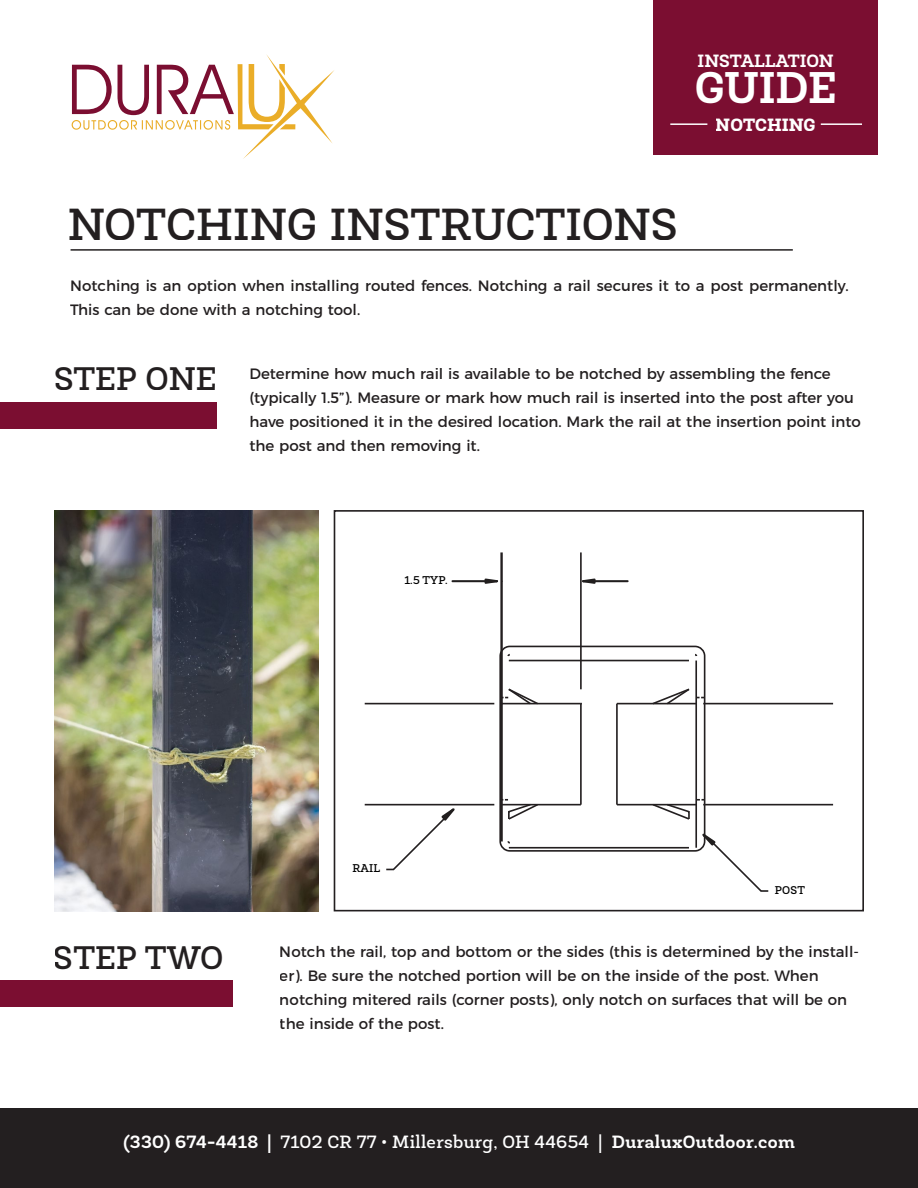
<style>
.page{position:relative;width:918px;height:1188px;background:#fff}
.page>*{position:absolute;margin:0;border:0;box-sizing:border-box;transform-origin:0 0}
.t1{font:500 45.6px "Newslab";color:#231f20}
.t2{font:700 45px "Newslab";color:#fff}
.t3{font:500 33.15px "Newslab";color:#231f20}
.t4{font:700 18px "Newslab";letter-spacing:.02em;color:#fff}
.t5{font:700 18px "Newslab";color:#fff}
.t6{font:800 18px "Newslab";color:#fff}
.t7{font:15px/24px "Montserrat";color:#231f20}
.t8{font:500 11.4px "Newslab";letter-spacing:.02em;color:#000}
.s1{font-weight:500}
</style>
<div class="page">
<div style="left:0;top:1108px;width:918px;height:80px;background:#231f20"></div>
<svg style="left:72px;top:54px;width:262px;height:105px"></svg>
<hr style="left:71px;top:249px;width:722px;height:2px;background:#231f20">
<hr style="left:580px;top:704px;width:2px;height:101px;background:#231f20">
<hr style="left:695px;top:661px;width:2px;height:187px;background:#231f20">
<div style="left:499px;top:646px;width:206px;height:206px;border:2px solid #231f20;border-radius:10px"></div>
<hr style="left:365px;top:804px;width:129px;height:1px;background:#231f20">
<hr style="left:502px;top:804px;width:79px;height:1px;background:#231f20">
<hr style="left:509px;top:847px;width:180px;height:2px;background:#231f20">
<hr style="left:580px;top:552px;width:2px;height:137px;background:#231f20">
<hr style="left:500px;top:552px;width:3px;height:290px;background:#231f20">
<hr style="left:365px;top:703px;width:129px;height:1px;background:#231f20">
<hr style="left:502px;top:703px;width:79px;height:1px;background:#231f20">
<hr style="left:509px;top:660px;width:180px;height:1px;background:#231f20">
<hr style="left:616px;top:704px;width:2px;height:101px;background:#231f20">
<hr style="left:617px;top:804px;width:79px;height:1px;background:#231f20">
<hr style="left:617px;top:703px;width:79px;height:1px;background:#231f20">
<hr style="left:703px;top:703px;width:130px;height:1px;background:#231f20">
<hr style="left:703px;top:804px;width:130px;height:1px;background:#231f20">
<svg style="left:502px;top:799px;width:38px;height:22px"></svg>
<svg style="left:502px;top:687px;width:38px;height:19px"></svg>
<svg style="left:651px;top:687px;width:54px;height:19px"></svg>
<hr style="left:452px;top:580px;width:45px;height:2px;background:#211e1e">
<svg style="left:483px;top:577px;width:20px;height:8px"></svg>
<hr style="left:583px;top:580px;width:45px;height:2px;background:#211e1e">
<svg style="left:580px;top:577px;width:17px;height:8px"></svg>
<svg style="left:385px;top:803px;width:81px;height:68px"></svg>
<svg style="left:651px;top:799px;width:119px;height:93px"></svg>
<div style="left:334px;top:510px;width:530px;height:401px;border:2px solid #231f20"></div>
<div style="left:653px;top:0;width:225px;height:155px;background:#7b0e31"></div>
<hr style="left:821px;top:123px;width:41px;height:2px;background:#fff">
<hr style="left:670px;top:123px;width:37px;height:2px;background:#fff">
<div style="left:0;top:402px;width:217px;height:27px;background:#7b0e31"></div>
<div style="left:0;top:980px;width:232px;height:27px;background:#7b0e31"></div>
<img style="left:54px;top:510px;width:265px;height:402px">
<p class="t5" style="left:698px;top:49px;width:138px">INSTALLATION</p>
<h2 class="t2" style="left:695px;top:59px;width:144px">GUIDE</h2>
<h1 class="t1" style="left:67px;top:196px;width:612px">NOTCHING INSTRUCTIONS</h1>
<p class="t6" style="left:716px;top:113px;width:101px">NOTCHING</p>
<p class="t7" style="left:70px;top:274px;width:780px">Notching is an option when installing routed fences. Notching a rail secures it to a post permanently.<br>This can be done with a notching tool.</p>
<h3 class="t3" style="left:54px;top:358px;width:164px">STEP ONE</h3>
<p class="t7" style="left:249px;top:362px;width:613px">Determine how much rail is available to be notched by assembling the fence (typically 1.5”). Measure or mark how much rail is inserted into the post after you have positioned it in the desired location. Mark the rail at the insertion point into the post and then removing it.</p>
<p class="t8" style="left:404px;top:573px;width:45px">1.5 TYP.</p>
<h3 class="t3" style="left:54px;top:937px;width:171px">STEP TWO</h3>
<p class="t8" style="left:353px;top:861px;width:29px">RAIL</p>
<p class="t8" style="left:775px;top:883px;width:32px">POST</p>
<p class="t7" style="left:280px;top:940px;width:581px">Notch the rail, top and bottom or the sides (this is determined by the install&shy;er). Be sure the notched portion will be on the inside of the post. When notching mitered rails (corner posts), only notch on surfaces that will be on the inside of the post.</p>
<p class="t4" style="left:123px;top:1130px;width:673px">(330) 674-4418 | <span class="s1">7102 CR 77 • Millersburg, OH 44654 |</span> DuraluxOutdoor.com</p>
</div>
